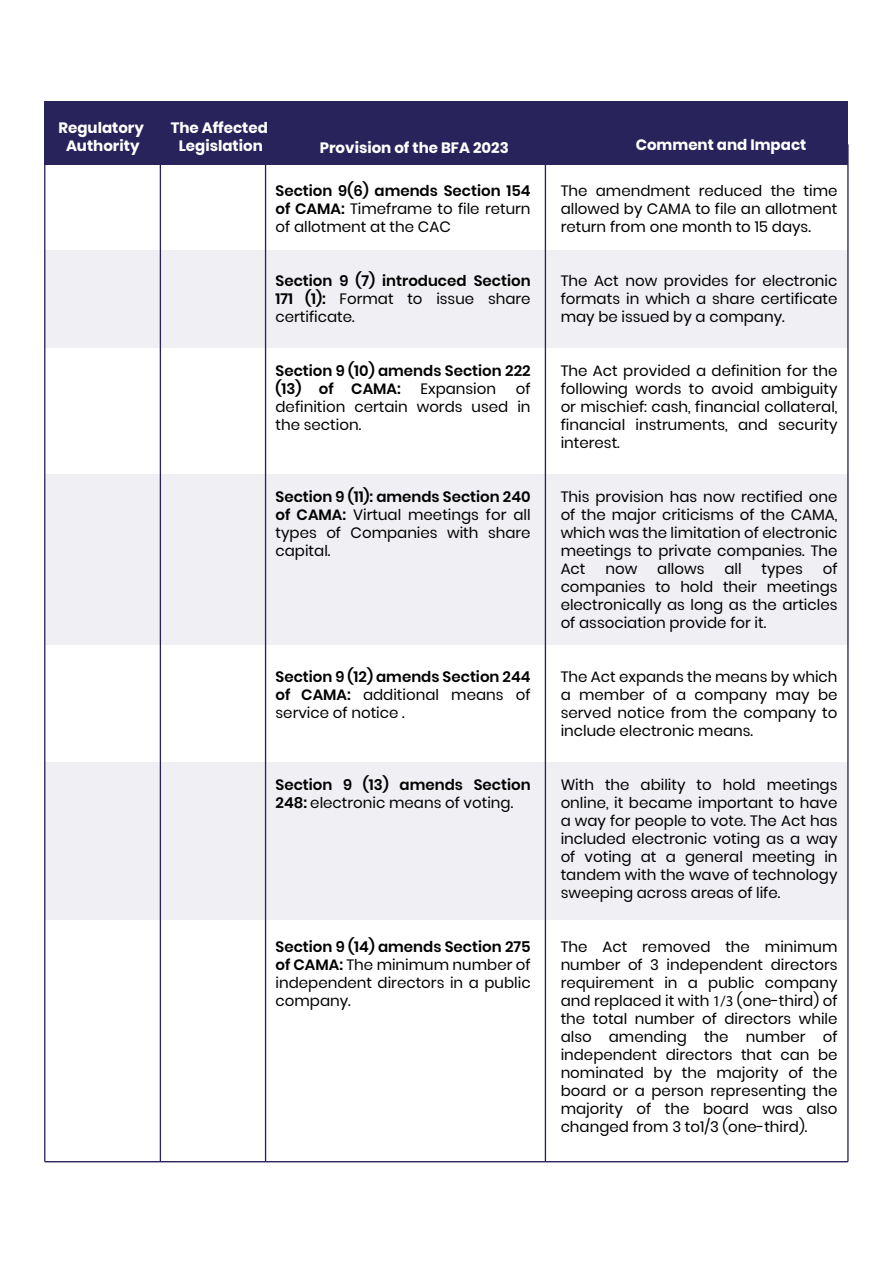
<style>
.page{position:relative;width:893px;height:1263px;background:#fff}
.page>*{position:absolute;margin:0;border:0;box-sizing:border-box;transform-origin:0 0}
.t1{font:15px/18px "Poppins";color:#000;text-align:justify}
.t2{font:600 15px/18px "Poppins";color:#000;text-align:justify}
.t3{font:700 15px/18px "Poppins";color:#fff;text-align:center}
.s1{font-weight:600}
.s2{font-weight:400}
.s3{font-family:"Myriad Pro"}
</style>
<div class="page">
<div style="left:45px;top:250px;width:803px;height:97px;background:#f0f0f4"></div>
<div style="left:45px;top:474px;width:803px;height:171px;background:#f0f0f4"></div>
<div style="left:45px;top:762px;width:803px;height:157px;background:#f0f0f4"></div>
<div style="left:45px;top:101px;width:803px;height:63px;background:#29235c"></div>
<hr style="left:44px;top:144px;width:1px;height:1018px;background:#29235c">
<hr style="left:160px;top:144px;width:1px;height:1018px;background:#29235c">
<hr style="left:265px;top:144px;width:1px;height:1018px;background:#29235c">
<hr style="left:545px;top:144px;width:1px;height:1018px;background:#29235c">
<hr style="left:847px;top:144px;width:2px;height:1018px;background:#29235c">
<hr style="left:45px;top:1161px;width:803px;height:1px;background:#29235c">
<p class="t3" style="left:59px;top:119px;width:87px">Regulatory<br>Authority</p>
<p class="t3" style="left:171px;top:119px;width:99px">The Affected<br>Legislation</p>
<p class="t3" style="left:320px;top:139px;width:190px">Provision of the BFA 2023</p>
<p class="t3" style="left:636px;top:136px;width:172px">Comment and Impact</p>
<p class="t1" style="left:276px;top:182px;width:257px"><span class="s1">Section 9(6) amends Section 154 of CAMA:</span> Timeframe to file return of allotment at the CAC</p>
<p class="t2" style="left:276px;top:272px;width:257px">Section 9 (7) introduced Section 171 (1): <span class="s2">Format to issue share certificate.</span></p>
<p class="t2" style="left:276px;top:362px;width:257px">Section 9 (10) amends Section 222 (13) of CAMA:</p>
<p class="t1" style="left:561px;top:182px;width:278px">The amendment reduced the time allowed by CAMA to file an allotment return from one month to 15 days.</p>
<p class="t1" style="left:561px;top:272px;width:278px">The Act now provides for electronic formats in which a share certificate may be issued by a company.</p>
<p class="t1" style="left:561px;top:362px;width:278px">The Act provided a definition for the following words to avoid ambiguity or mischief: cash, financial collateral, financial instruments, and security interest.</p>
<p class="t1" style="left:276px;top:380px;width:257px;text-indent:240px">of definition certain words used in the section.</p>
<p class="t1" style="left:420px;top:380px;width:77px">Expansion</p>
<p class="t1" style="left:276px;top:488px;width:257px"><span class="s1">Section 9 (11): amends Section 240 of CAMA:</span> Virtual meetings for all types of Companies with share capital.</p>
<p class="t2" style="left:276px;top:668px;width:257px">Section 9 (12) amends Section 244 of CAMA: <span class="s2">additional means of service of notice .</span></p>
<p class="t2" style="left:276px;top:776px;width:257px">Section 9 (13) amends Section<br>248: <span class="s2">electronic means of voting.</span></p>
<p class="t1" style="left:276px;top:938px;width:257px"><span class="s1">Section 9 (14) amends Section 275 of CAMA:</span> The minimum number of independent directors in a public company.</p>
<p class="t1" style="left:561px;top:488px;width:278px">This provision has now rectified one of the major criticisms of the CAMA, which was the limitation of electronic meetings to private companies. The Act</p>
<p class="t1" style="left:561px;top:560px;width:278px;text-indent:262px">of companies to hold their meetings electronically as long as the articles of association provide for it.</p>
<p class="t1" style="left:561px;top:668px;width:278px">The Act expands the means by which a member of a company may be served notice from the company to include electronic means.</p>
<p class="t1" style="left:605px;top:560px;width:33px">now</p>
<p class="t1" style="left:657px;top:560px;width:49px">allows</p>
<p class="t1" style="left:724px;top:560px;width:19px">all</p>
<p class="t1" style="left:761px;top:560px;width:43px">types</p>
<p class="t1" style="left:561px;top:776px;width:278px">With the ability to hold meetings online, it became important to have a way for people to vote. The Act has included electronic voting as a way of voting at a general meeting in tandem with the wave of technology sweeping across areas of life.</p>
<p class="t1" style="left:561px;top:938px;width:278px">The Act removed the minimum number of 3 independent directors requirement in a public company and replaced it with <span class="s3">1/3</span> (one-third) of the total number of directors while also amending the number of independent directors that can be nominated by the majority of the board or a person representing the majority of the board was also changed from 3 to1/3 (one-third).</p>
</div>
